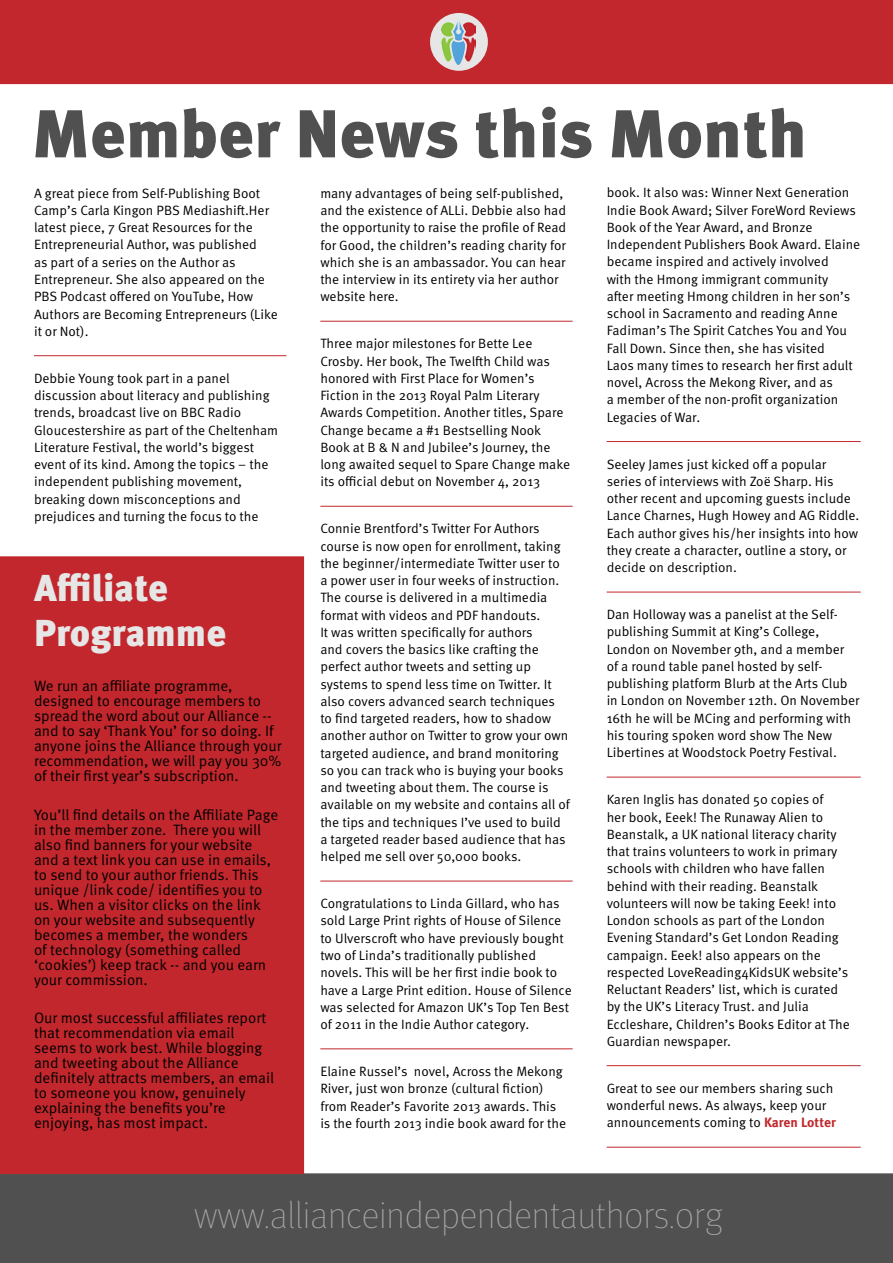
<style>
.page{position:relative;width:893px;height:1263px;background:#fff}
.page>*{position:absolute;margin:0;border:0;box-sizing:border-box;transform-origin:0 0}
.t1{font:900 67.5px "Meta OT";color:#505050}
.t2{font:100 37.5px "Meta OT";color:#a5a7aa}
.t3{font:900 37.5px/45px "Meta OT";color:#e5e6e5}
.t4{font:15px/15px "Meta OT Norm";color:#000}
.t5{font:13.5px/17.2px "Meta OT Norm";color:#000}
.s1{font-family:"Meta OT";font-weight:700;color:#c1272c}
</style>
<div class="page">
<div style="left:0;top:1173px;width:893px;height:90px;background:#505050"></div>
<div style="left:0;top:0;width:893px;height:84px;background:#c1272c"></div>
<div style="left:430px;top:13px;width:58px;height:58px;background:#e5e6e5;border-radius:50%"></div>
<img style="left:442px;top:21px;width:34px;height:43px">
<hr style="left:34px;top:355px;width:252px;height:1px;background:#c1272c">
<hr style="left:320px;top:321px;width:253px;height:1px;background:#c1272c">
<hr style="left:320px;top:506px;width:253px;height:1px;background:#c1272c">
<hr style="left:320px;top:881px;width:253px;height:1px;background:#c1272c">
<hr style="left:320px;top:1048px;width:253px;height:1px;background:#c1272c">
<hr style="left:607px;top:441px;width:254px;height:1px;background:#c1272c">
<hr style="left:607px;top:592px;width:254px;height:1px;background:#c1272c">
<hr style="left:607px;top:777px;width:254px;height:1px;background:#c1272c">
<hr style="left:607px;top:1065px;width:254px;height:1px;background:#c1272c">
<hr style="left:607px;top:1147px;width:254px;height:1px;background:#c1272c">
<div style="left:0;top:556px;width:304px;height:618px;background:#c1272c"></div>
<h1 class="t1" style="left:32px;top:93px;width:777px">Member News this Month</h1>
<p class="t5" style="left:34px;top:185px;width:245px">A great piece from Self-Publishing Boot Camp’s Carla Kingon PBS Mediashift.Her latest piece, 7 Great Resources for the Entrepreneurial Author, was published<br>as part of a series on the Author as Entrepreneur. She also appeared on the PBS Podcast offered on YouTube, How Authors are Becoming Entrepreneurs (Like it or Not).</p>
<p class="t5" style="left:34px;top:370px;width:246px">Debbie Young took part in a panel discussion about literacy and publishing trends, broadcast live on BBC Radio Gloucestershire as part of the Cheltenham Literature Festival, the world’s biggest event of its kind. Among the topics – the independent publishing movement, breaking down misconceptions and prejudices and turning the focus to the</p>
<p class="t5" style="left:607px;top:184px;width:255px">book. It also was: Winner Next Generation Indie Book Award; Silver ForeWord Reviews Book of the Year Award, and Bronze Independent Publishers Book Award. Elaine became inspired and actively involved<br>with the Hmong immigrant community<br>after meeting Hmong children in her son’s school in Sacramento and reading Anne Fadiman’s The Spirit Catches You and You Fall Down. Since then, she has visited<br>Laos many times to research her first adult novel, Across the Mekong River, and as<br>a member of the non-profit organization Legacies of War.</p>
<p class="t5" style="left:607px;top:456px;width:254px">Seeley James just kicked off a popular series of interviews with Zoë Sharp. His other recent and upcoming guests include Lance Charnes, Hugh Howey and AG Riddle.<br>Each author gives his/her insights into how they create a character, outline a story, or decide on description.</p>
<p class="t5" style="left:607px;top:606px;width:254px">Dan Holloway was a panelist at the Self&shy;publishing Summit at King’s College, London on November 9th, and a member<br>of a round table panel hosted by self&shy;publishing platform Blurb at the Arts Club in London on November 12th. On November 16th he will be MCing and performing with his touring spoken word show The New Libertines at Woodstock Poetry Festival.</p>
<p class="t5" style="left:607px;top:791px;width:245px">Karen Inglis has donated 50 copies of<br>her book, Eeek! The Runaway Alien to Beanstalk, a UK national literacy charity that trains volunteers to work in primary schools with children who have fallen behind with their reading. Beanstalk volunteers will now be taking Eeek! into London schools as part of the London Evening Standard’s Get London Reading campaign. Eeek! also appears on the respected LoveReading4KidsUK website’s Reluctant Readers’ list, which is curated by the UK’s Literacy Trust. and Julia Eccleshare, Children’s Books Editor at The Guardian newspaper.</p>
<p class="t5" style="left:607px;top:1080px;width:231px">Great to see our members sharing such wonderful news. As always, keep your announcements coming to <span class="s1">Karen Lotter</span></p>
<p class="t5" style="left:320px;top:185px;width:247px">many advantages of being self-published, and the existence of ALLi. Debbie also had the opportunity to raise the profile of Read for Good, the children’s reading charity for which she is an ambassador. You can hear the interview in its entirety via her author website here.</p>
<p class="t5" style="left:320px;top:335px;width:251px">Three major milestones for Bette Lee Crosby. Her book, The Twelfth Child was honored with First Place for Women’s Fiction in the 2013 Royal Palm Literary Awards Competition. Another titles, Spare Change became a #1 Bestselling Nook Book at B &amp; N and Jubilee’s Journey, the long awaited sequel to Spare Change make its official debut on November 4, 2013</p>
<p class="t5" style="left:320px;top:520px;width:251px">Connie Brentford’s Twitter For Authors course is now open for enrollment, taking the beginner/intermediate Twitter user to a power user in four weeks of instruction.<br>The course is delivered in a multimedia format with videos and PDF handouts.<br>It was written specifically for authors<br>and covers the basics like crafting the perfect author tweets and setting up systems to spend less time on Twitter. It also covers advanced search techniques to find targeted readers, how to shadow another author on Twitter to grow your own targeted audience, and brand monitoring so you can track who is buying your books and tweeting about them. The course is available on my website and contains all of the tips and techniques I’ve used to build a targeted reader based audience that has helped me sell over 50,000 books.</p>
<p class="t5" style="left:320px;top:895px;width:253px">Congratulations to Linda Gillard, who has sold Large Print rights of House of Silence to Ulverscroft who have previously bought two of Linda’s traditionally published novels. This will be her first indie book to have a Large Print edition. House of Silence was selected for Amazon UK’s Top Ten Best of 2011 in the Indie Author category.</p>
<p class="t5" style="left:320px;top:1063px;width:247px">Elaine Russel’s novel, Across the Mekong River, just won bronze (cultural fiction) from Reader’s Favorite 2013 awards. This is the fourth 2013 indie book award for the</p>
<h2 class="t3" style="left:34px;top:567px;width:194px">Affiliate<br>Programme</h2>
<p class="t4" style="left:34px;top:679px;width:249px">We run an affiliate programme, designed to encourage members to spread the word about our Alliance -- and to say ‘Thank You’ for so doing. If anyone joins the Alliance through your recommendation, we will pay you 30% of their first year’s subscription.</p>
<p class="t4" style="left:34px;top:807px;width:246px">You’ll find details on the Affiliate Page in the member zone. There you will also find banners for your website and a text link you can use in emails, to send to your author friends. This unique /link code/ identifies you to us. When a visitor clicks on the link on your website and subsequently becomes a member, the wonders<br>of technology (something called ‘cookies’) keep track -- and you earn your commission.</p>
<p class="t4" style="left:34px;top:1011px;width:242px">Our most successful affiliates report that recommendation via email seems to work best. While blogging and tweeting about the Alliance definitely attracts members, an email to someone you know, genuinely explaining the benefits you’re enjoying, has most impact.</p>
<h2 class="t2" style="left:194px;top:1194px;width:531px">www.allianceindependentauthors.org</h2>
</div>
